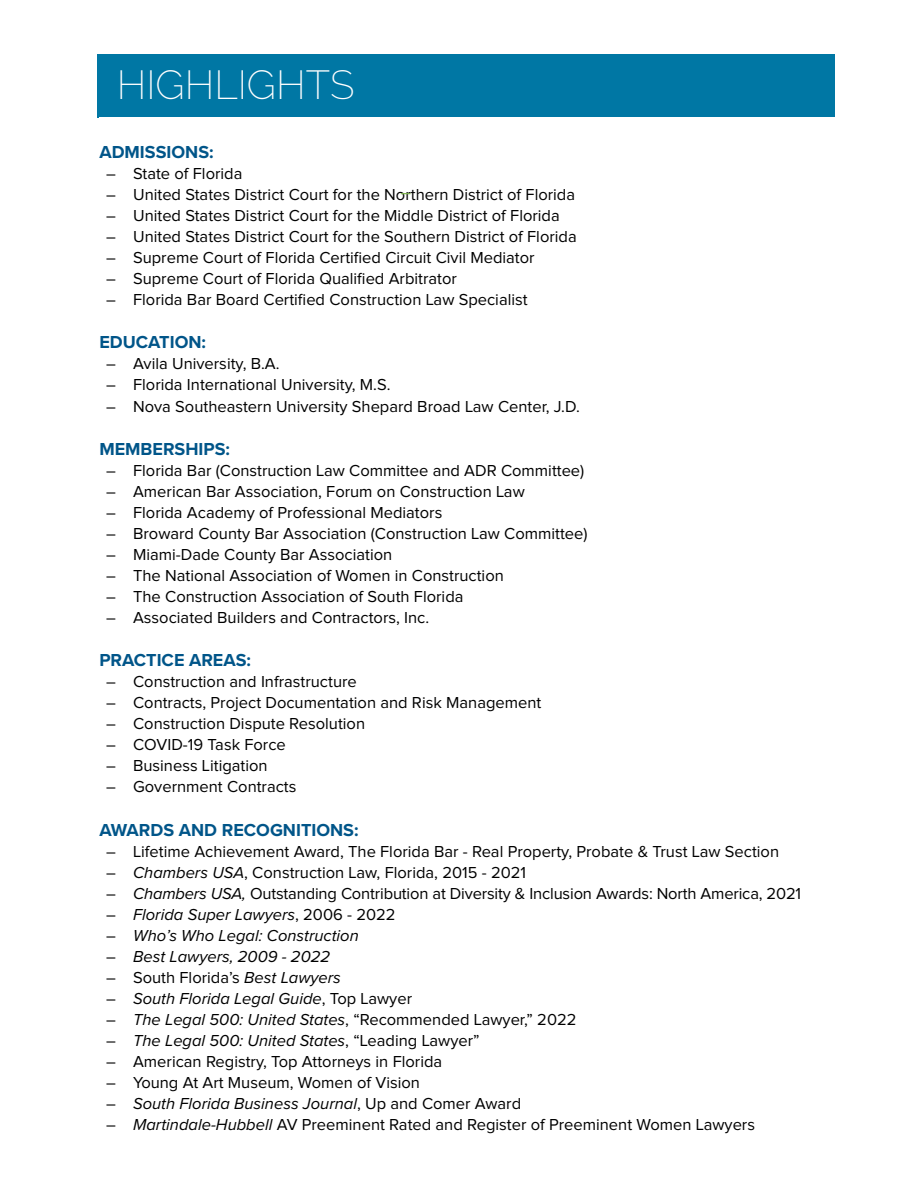
<style>
.page{position:relative;width:918px;height:1188px;background:#fff}
.page>*{position:absolute;margin:0;border:0;box-sizing:border-box;transform-origin:0 0}
.t1{font:200 40.5px "Raleway";color:#fff}
.t2{font:700 18px "Proxima Nova";color:#005589}
.t3{font:18px "Proxima Nova";color:#7fb54f}
.t4{font:16.5px "Proxima Nova";color:#000}
.t5{font:italic 16.5px "Proxima Nova";color:#000}
.s1{font-style:italic}
.s2{font-style:normal}
</style>
<div class="page">
<div style="left:97px;top:54px;width:738px;height:63px;background:#0077a4"></div>
<h1 class="t1" style="left:117px;top:61px;width:239px">HIGHLIGHTS</h1>
<p class="t2" style="left:99px;top:139px;width:116px">ADMISSIONS:</p>
<p class="t4" style="left:106px;top:164px;width:138px">– State of Florida</p>
<p class="t4" style="left:106px;top:186px;width:471px">– United States District Court for the Northern District of Florida</p>
<p class="t4" style="left:106px;top:207px;width:455px">– United States District Court for the Middle District of Florida</p>
<p class="t4" style="left:106px;top:228px;width:472px">– United States District Court for the Southern District of Florida</p>
<p class="t4" style="left:106px;top:249px;width:430px">– Supreme Court of Florida Certified Circuit Civil Mediator</p>
<p class="t4" style="left:106px;top:270px;width:352px">– Supreme Court of Florida Qualified Arbitrator</p>
<p class="t4" style="left:106px;top:291px;width:423px">– Florida Bar Board Certified Construction Law Specialist</p>
<p class="t2" style="left:99px;top:329px;width:108px">EDUCATION:</p>
<p class="t4" style="left:106px;top:355px;width:175px">– Avila University, B.A.</p>
<p class="t4" style="left:106px;top:376px;width:286px">– Florida International University, M.S.</p>
<p class="t4" style="left:106px;top:397px;width:475px">– Nova Southeastern University Shepard Broad Law Center, J.D.</p>
<p class="t2" style="left:99px;top:436px;width:132px">MEMBERSHIPS:</p>
<p class="t4" style="left:106px;top:461px;width:480px">– Florida Bar (Construction Law Committee and ADR Committee)</p>
<p class="t4" style="left:106px;top:483px;width:420px">– American Bar Association, Forum on Construction Law</p>
<p class="t4" style="left:106px;top:504px;width:338px">– Florida Academy of Professional Mediators</p>
<p class="t4" style="left:106px;top:525px;width:483px">– Broward County Bar Association (Construction Law Committee)</p>
<p class="t4" style="left:106px;top:546px;width:288px">– Miami-Dade County Bar Association</p>
<p class="t4" style="left:106px;top:567px;width:399px">– The National Association of Women in Construction</p>
<p class="t4" style="left:106px;top:588px;width:359px">– The Construction Association of South Florida</p>
<p class="t4" style="left:106px;top:609px;width:325px">– Associated Builders and Contractors, Inc.</p>
<p class="t2" style="left:99px;top:647px;width:153px">PRACTICE AREAS:</p>
<p class="t4" style="left:106px;top:673px;width:252px">– Construction and Infrastructure</p>
<p class="t4" style="left:106px;top:694px;width:437px">– Contracts, Project Documentation and Risk Management</p>
<p class="t4" style="left:106px;top:715px;width:261px">– Construction Dispute Resolution</p>
<p class="t4" style="left:106px;top:736px;width:181px">– COVID-19 Task Force</p>
<p class="t4" style="left:106px;top:757px;width:163px">– Business Litigation</p>
<p class="t4" style="left:106px;top:778px;width:192px">– Government Contracts</p>
<p class="t2" style="left:99px;top:816px;width:261px">AWARDS AND RECOGNITIONS:</p>
<p class="t4" style="left:106px;top:842px;width:675px">– Lifetime Achievement Award, The Florida Bar - Real Property, Probate &amp; Trust Law Section</p>
<p class="t4" style="left:106px;top:863px;width:421px">– <span class="s1">Chambers USA</span>, Construction Law, Florida, 2015 - 2021</p>
<p class="t4" style="left:106px;top:884px;width:697px">– <span class="s1">Chambers USA,</span> Outstanding Contribution at Diversity &amp; Inclusion Awards: North America, 2021</p>
<p class="t5" style="left:106px;top:902px;width:291px"><span class="s2">–</span> Florida Super Lawyers<span class="s2">, 2006 - 2022</span></p>
<p class="t5" style="left:106px;top:923px;width:254px"><span class="s2">–</span> Who’s Who Legal: Construction</p>
<p class="t5" style="left:106px;top:944px;width:226px"><span class="s2">–</span> Best Lawyers, 2009 - 2022</p>
<p class="t4" style="left:106px;top:968px;width:236px">– South Florida’s <span class="s1">Best Lawyers</span></p>
<p class="t5" style="left:106px;top:986px;width:308px"><span class="s2">–</span> South Florida Legal Guide<span class="s2">, Top Lawyer</span></p>
<p class="t4" style="left:106px;top:1010px;width:472px">– <span class="s1">The Legal 500: United States</span>, “Recommended Lawyer,” 2022</p>
<p class="t5" style="left:106px;top:1028px;width:375px"><span class="s2">–</span> The Legal 500: United States<span class="s2">, “Leading Lawyer”</span></p>
<p class="t4" style="left:106px;top:1052px;width:338px">– American Registry, Top Attorneys in Florida</p>
<p class="t4" style="left:106px;top:1073px;width:315px">– Young At Art Museum, Women of Vision</p>
<p class="t5" style="left:106px;top:1091px;width:417px"><span class="s2">–</span> South Florida Business Journal<span class="s2">, Up and Comer Award</span></p>
<p class="t4" style="left:106px;top:1115px;width:650px">– <span class="s1">Martindale-Hubbell</span> AV Preeminent Rated and Register of Preeminent Women Lawyers</p>
<p class="t3" style="left:400px;top:182px;width:12px">–</p>
</div>
